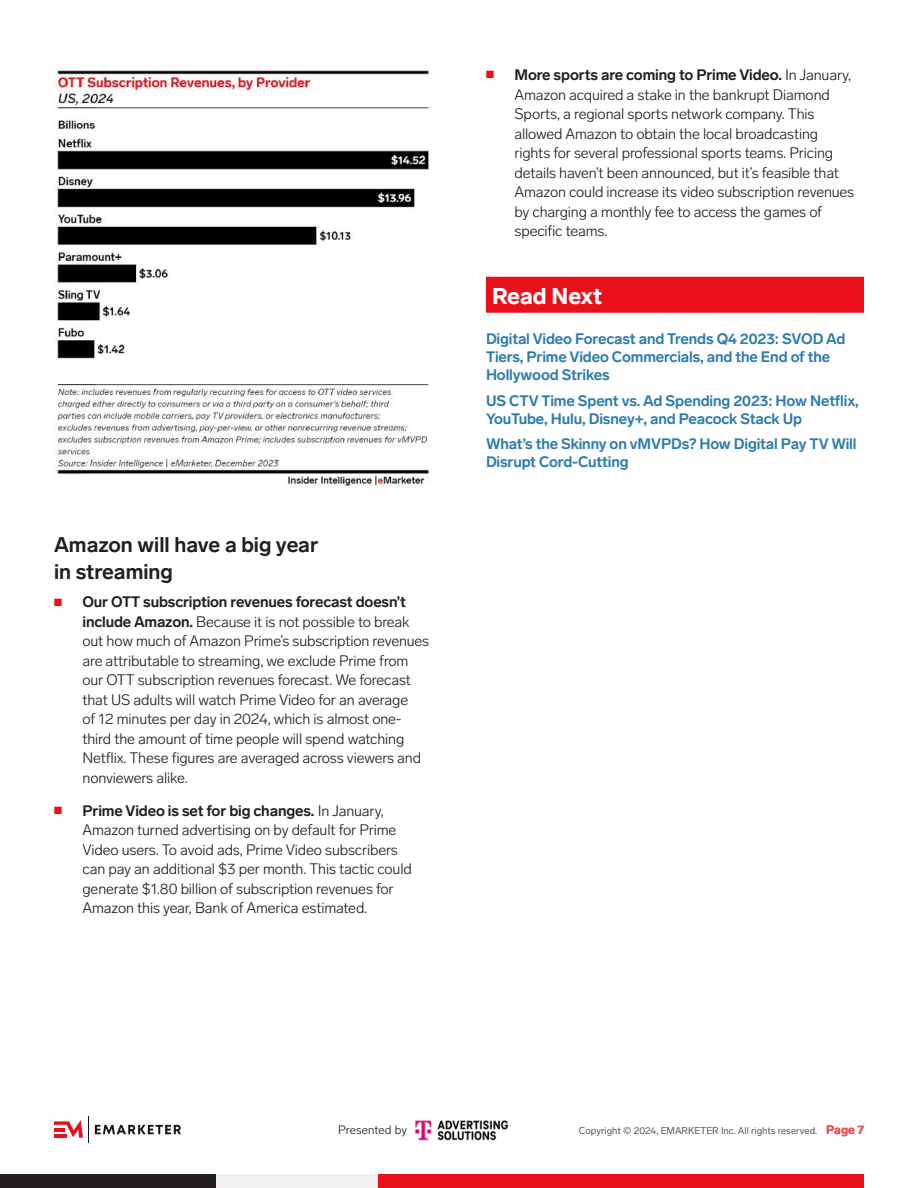
<style>
.page{position:relative;width:918px;height:1188px;background:#fff}
.page>*{position:absolute;margin:0;border:0;box-sizing:border-box;transform-origin:0 0}
.t1{font:900 22.5px "Lab Grotesque";color:#fff}
.t2{font:700 21px/27px "Lab Grotesque";color:#241f1f}
.t3{font:300 15px/19.5px "Lab Grotesque";letter-spacing:-.01em;color:#241f1f}
.t4{font:700 15px/18px "Lab Grotesque";letter-spacing:-.01em;color:#2b7cac}
.t5{font:300 12px "Lab Grotesque";letter-spacing:.01em;color:#241f1f}
.t6{font:9.75px "Lab Grotesque";color:#5a5758}
.s1{color:#e91019}
.s2{font-weight:700}
.s3{font-weight:700;font-size:12px;color:#ee4c53}
</style>
<div class="page">
<div style="left:378px;top:1174px;width:486px;height:14px;background:#e91019"></div>
<div style="left:0;top:1174px;width:216px;height:14px;background:#241f1f"></div>
<div style="left:216px;top:1174px;width:162px;height:14px;background:#f2f0f1"></div>
<svg style="left:54px;top:1120px;width:29px;height:18px"></svg>
<svg style="left:94px;top:1124px;width:87px;height:11px"></svg>
<img style="left:415px;top:1120px;width:94px;height:21px">
<img style="left:54px;top:67px;width:375px;height:425px">
<div style="left:486px;top:277px;width:378px;height:36px;background:#e91019"></div>
<p class="t3" style="left:514px;top:65px;width:341px;text-indent:-28px"><span class="s1">■</span> <span class="s2">More sports are coming to Prime Video.</span> In January, Amazon acquired a stake in the bankrupt Diamond Sports, a regional sports network company. This allowed Amazon to obtain the local broadcasting rights for several professional sports teams. Pricing details haven’t been announced, but it’s feasible that Amazon could increase its video subscription revenues by charging a monthly fee to access the games of specific teams.</p>
<h2 class="t2" style="left:54px;top:531px;width:266px">Amazon will have a big year in streaming</h2>
<p class="t3" style="left:82px;top:592px;width:348px;text-indent:-28px"><span class="s1">■</span> <span class="s2">Our OTT subscription revenues forecast doesn’t include Amazon.</span> Because it is not possible to break out how much of Amazon Prime’s subscription revenues are attributable to streaming, we exclude Prime from our OTT subscription revenues forecast. We forecast that US adults will watch Prime Video for an average<br>of 12 minutes per day in 2024, which is almost one&shy;third the amount of time people will spend watching Netflix. These figures are averaged across viewers and nonviewers alike.</p>
<p class="t3" style="left:82px;top:801px;width:331px;text-indent:-28px"><span class="s1">■</span> <span class="s2">Prime Video is set for big changes.</span> In January, Amazon turned advertising on by default for Prime Video users. To avoid ads, Prime Video subscribers can pay an additional $3 per month. This tactic could generate $1.80 billion of subscription revenues for Amazon this year, Bank of America estimated.</p>
<h1 class="t1" style="left:492px;top:283px;width:112px">Read Next</h1>
<p class="t4" style="left:486px;top:330px;width:361px">Digital Video Forecast and Trends Q4 2023: SVOD Ad<br>Tiers, Prime Video Commercials, and the End of the<br>Hollywood Strikes</p>
<p class="t4" style="left:486px;top:392px;width:374px">US CTV Time Spent vs. Ad Spending 2023: How Netflix,<br>YouTube, Hulu, Disney+, and Peacock Stack Up</p>
<p class="t4" style="left:486px;top:435px;width:372px">What’s the Skinny on vMVPDs? How Digital Pay TV Will<br>Disrupt Cord-Cutting</p>
<p class="t5" style="left:338px;top:1123px;width:71px">Presented by</p>
<p class="t6" style="left:579px;top:1125px;width:287px">Copyright © 2024, EMARKETER Inc. All rights reserved. <span class="s3">Page 7</span></p>
</div>
